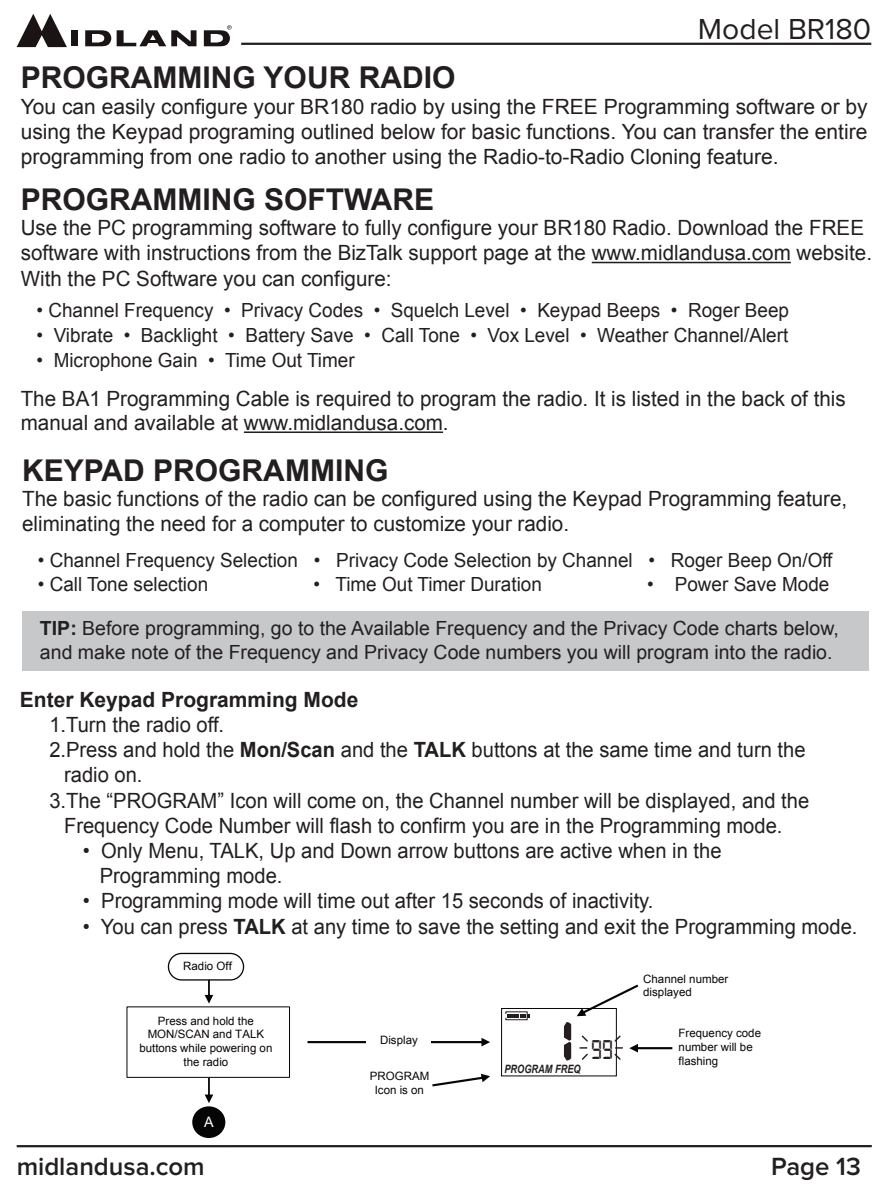
<style>
.page{position:relative;width:889px;height:1191px;background:#fff}
.page>*{position:absolute;margin:0;border:0;box-sizing:border-box;transform-origin:0 0}
.t1{font:700 30px "Arial";color:#231f20}
.t2{font:30px "Proxima Nova";color:#231f20}
.t3{font:28.8px "Digital 7";color:#231f20;scale:.8 1}
.t4{font:600 25.8px "Proxima Nova";color:#231f20}
.t5{font:21px/25.2px "Arial";color:#231f20}
.t6{font:21px/25.2px "Arial";color:#231f20;scale:.96 1}
.t7{font:700 21px "Arial";color:#231f20}
.t8{font:19.5px/23.4px "Arial";color:#231f20}
.t9{font:14.4px "Arial";color:#fff}
.t10{font:11.4px/13.8px "Arial";color:#0a0507;text-align:center}
.t11{font:italic 700 11.4px "Arial";color:#231f20;scale:.8 1}
.s1{font-weight:700}
.s2{font-size:59.1px}
</style>
<div class="page">
<hr style="left:241px;top:43px;width:630px;height:2px;background:#231f20">
<hr style="left:17px;top:1145px;width:854px;height:2px;background:#231f20">
<div style="left:71px;top:30px;width:7px;height:16px;background:#1a1415"></div>
<svg style="left:117px;top:30px;width:79px;height:16px"></svg>
<svg style="left:85px;top:30px;width:26px;height:16px"></svg>
<svg style="left:204px;top:25px;width:28px;height:21px"></svg>
<svg style="left:17px;top:14px;width:50px;height:33px"></svg>
<hr style="left:592px;top:262px;width:199px;height:1px;background:#231f20">
<div style="left:22px;top:611px;width:846px;height:60px;background:#c7c8ca"></div>
<svg style="left:205px;top:1077px;width:8px;height:26px"></svg>
<svg style="left:205px;top:980px;width:8px;height:23px"></svg>
<div style="left:193px;top:1107px;width:32px;height:30px;background:#040504;border-radius:50%"></div>
<div style="left:192px;top:1106px;width:33px;height:32px;border:1px solid #040504;border-radius:50%"></div>
<svg style="left:307px;top:1038px;width:183px;height:8px"></svg>
<svg style="left:432px;top:1073px;width:58px;height:13px"></svg>
<div style="left:366px;top:1027px;width:65px;height:29px;background:#fff"></div>
<div style="left:168px;top:952px;width:76px;height:28px;border:1px solid #0a0507;border-radius:13px"></div>
<div style="left:501px;top:1008px;width:115px;height:68px;border:1px solid #0a0507"></div>
<svg style="left:505px;top:1011px;width:24px;height:9px"></svg>
<svg style="left:580px;top:1035px;width:8px;height:25px"></svg>
<svg style="left:614px;top:1034px;width:8px;height:27px"></svg>
<svg style="left:629px;top:1044px;width:43px;height:8px"></svg>
<svg style="left:576px;top:984px;width:62px;height:32px"></svg>
<hr style="left:244px;top:431px;width:199px;height:2px;background:#231f20">
<h1 class="t2" style="left:698px;top:15px;width:175px">Model BR180</h1>
<h1 class="t1" style="left:21px;top:58px;width:436px">PROGRAMMING YOUR RADIO</h1>
<p class="t5" style="left:21px;top:94px;width:848px;text-align:justify">You can easily configure your BR180 radio by using the FREE Programming software or by using the Keypad programing outlined below for basic functions. You can transfer the entire programming from one radio to another using the Radio-to-Radio Cloning feature.</p>
<h1 class="t1" style="left:21px;top:179px;width:415px">PROGRAMMING SOFTWARE</h1>
<p class="t5" style="left:21px;top:215px;width:852px">Use the PC programming software to fully configure your BR180 Radio. Download the FREE software with instructions from the BizTalk support page at the www.midlandusa.com website.<br>With the PC Software you can configure:</p>
<p class="t8" style="left:37px;top:298px;width:754px">• Channel Frequency • Privacy Codes • Squelch Level • Keypad Beeps • Roger Beep</p>
<p class="t8" style="left:37px;top:323px;width:753px">• Vibrate • Backlight • Battery Save • Call Tone • Vox Level • Weather Channel/Alert</p>
<p class="t8" style="left:37px;top:349px;width:320px">• Microphone Gain • Time Out Timer</p>
<p class="t5" style="left:21px;top:386px;width:826px;line-height:24px">The BA1 Programming Cable is required to program the radio. It is listed in the back of this manual and available at www.midlandusa.com.</p>
<h1 class="t1" style="left:22px;top:450px;width:368px">KEYPAD PROGRAMMING</h1>
<p class="t5" style="left:22px;top:486px;width:826px">The basic functions of the radio can be configured using the Keypad Programming feature, eliminating the need for a computer to customize your radio.</p>
<p class="t8" style="left:38px;top:549px;width:796px">• Channel Frequency Selection • Privacy Code Selection by Channel • Roger Beep On/Off</p>
<p class="t8" style="left:38px;top:573px;width:172px">• Call Tone selection</p>
<p class="t8" style="left:313px;top:573px;width:230px">• Time Out Timer Duration</p>
<p class="t8" style="left:647px;top:573px;width:184px">• Power Save Mode</p>
<p class="t8" style="left:40px;top:616px;width:800px"><span class="s1">TIP:</span> Before programming, go to the Available Frequency and the Privacy Code charts below, and make note of the Frequency and Privacy Code numbers you will program into the radio.</p>
<p class="t7" style="left:20px;top:685px;width:340px">Enter Keypad Programming Mode</p>
<p class="t6" style="left:49px;top:712px;width:184px">1.Turn the radio off.</p>
<p class="t6" style="left:49px;top:737px;width:789px">2.Press and hold the <span class="s1">Mon/Scan</span> and the <span class="s1">TALK</span> buttons at the same time and turn the</p>
<p class="t6" style="left:64px;top:762px;width:83px">radio on.</p>
<p class="t6" style="left:49px;top:787px;width:793px">3.The “PROGRAM” Icon will come on, the Channel number will be displayed, and the</p>
<p class="t6" style="left:64px;top:812px;width:750px">Frequency Code Number will flash to confirm you are in the Programming mode.</p>
<p class="t6" style="left:100px;top:838px;width:649px;text-indent:-17px">• Only Menu, TALK, Up and Down arrow buttons are active when in the<br>Programming mode.</p>
<p class="t6" style="left:83px;top:888px;width:596px">• Programming mode will time out after 15 seconds of inactivity.</p>
<p class="t6" style="left:83px;top:913px;width:808px">• You can press <span class="s1">TALK</span> at any time to save the setting and exit the Programming mode.</p>
<p class="t10" style="left:183px;top:959px;width:50px">Radio Off</p>
<p class="t10" style="left:139px;top:1013px;width:134px">Press and hold the<br>MON/SCAN and TALK buttons while powering on the radio</p>
<p class="t9" style="left:204px;top:1113px;width:11px">A</p>
<p class="t10" style="left:380px;top:1032px;width:39px">Display</p>
<p class="t10" style="left:370px;top:1068px;width:61px">PROGRAM<br>Icon is on</p>
<h2 class="t3" style="left:559px;top:1036px;width:68px"><span class="s2">1</span> 99</h2>
<p class="t11" style="left:504px;top:1061px;width:97px">PROGRAM FREQ</p>
<p class="t10" style="left:643px;top:971px;width:87px;text-align:left">Channel number displayed</p>
<p class="t10" style="left:678px;top:1026px;width:84px;text-align:left">Frequency code number will be flashing</p>
<p class="t4" style="left:17px;top:1154px;width:190px">midlandusa.com</p>
<p class="t4" style="left:771px;top:1154px;width:91px">Page 13</p>
</div>
